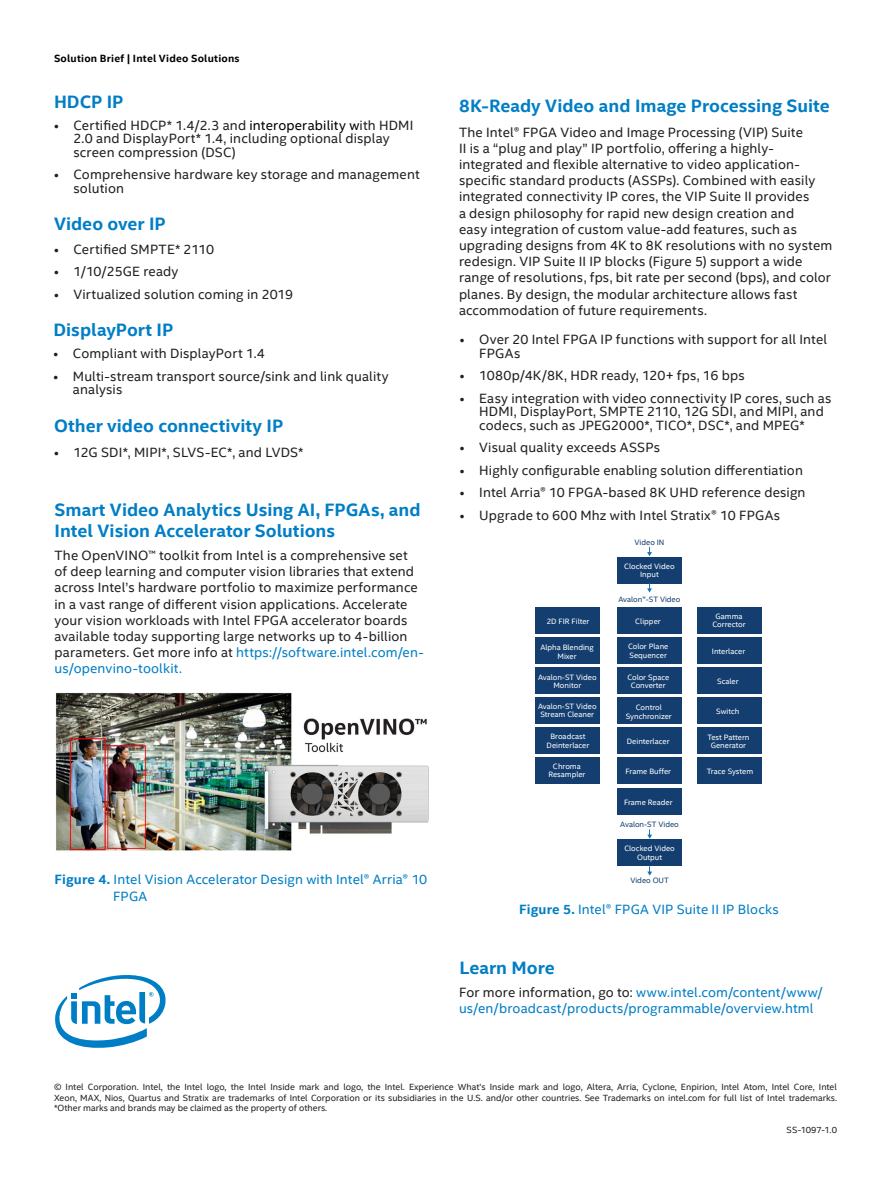
<style>
.page{position:relative;width:891px;height:1188px;background:#fff}
.page>*{position:absolute;margin:0;border:0;box-sizing:border-box;transform-origin:0 0}
._5_Header_1{font:700 18px/21.6px "Intel Clear";color:#007ec5}
.MainCopy___Caption{font:700 18px "Intel Clear";letter-spacing:.005em;color:#007ec5}
.MainCopy___Caption-2{font:13.5px/16.2px "Intel Clear";letter-spacing:.01em;color:#231f20}
._4_body_copy{font:13.5px/13.5px "Intel Clear";letter-spacing:.01em;color:#231f20}
._4_body_copy-2{font:13.5px/16.2px "Intel Clear";letter-spacing:.01em;color:#007ec5}
.MainCopy___Caption-3{font:13.5px/16.5px "Intel Clear";letter-spacing:.01em;color:#007ec5}
.t1{font:700 10.5px "Intel Clear";letter-spacing:.02em;color:#000}
.Lgl6{font:9px/10.5px "Intel Clear";color:#231f20;text-align:justify}
.Lgl_-_Footnotes_and{font:9px "Intel Clear";letter-spacing:-.005em;color:#231f20}
.t2{font:7.8px/8.4px "Intel Clear";color:#fff;text-align:center}
.t3{font:7.8px "Intel Clear";color:#133f70}
.s1{color:#000}
.s2{color:#007ec5}
.s3{font-weight:700}
.s4{color:#231f20}
</style>
<div class="page">
<div style="left:536px;top:608px;width:64px;height:26px;background:#143e6f"></div>
<div style="left:536px;top:638px;width:64px;height:26px;background:#143e6f"></div>
<div style="left:536px;top:668px;width:64px;height:26px;background:#143e6f"></div>
<div style="left:536px;top:698px;width:64px;height:26px;background:#143e6f"></div>
<div style="left:536px;top:728px;width:64px;height:26px;background:#143e6f"></div>
<div style="left:536px;top:758px;width:64px;height:26px;background:#143e6f"></div>
<div style="left:617px;top:608px;width:64px;height:26px;background:#143e6f"></div>
<div style="left:617px;top:557px;width:65px;height:26px;background:#143e6f"></div>
<div style="left:617px;top:638px;width:64px;height:26px;background:#143e6f"></div>
<div style="left:617px;top:668px;width:64px;height:26px;background:#143e6f"></div>
<div style="left:617px;top:698px;width:64px;height:26px;background:#143e6f"></div>
<div style="left:617px;top:728px;width:64px;height:26px;background:#143e6f"></div>
<div style="left:617px;top:758px;width:64px;height:26px;background:#143e6f"></div>
<div style="left:617px;top:789px;width:64px;height:26px;background:#143e6f"></div>
<div style="left:618px;top:840px;width:64px;height:26px;background:#143e6f"></div>
<div style="left:697px;top:608px;width:65px;height:26px;background:#143e6f"></div>
<div style="left:697px;top:638px;width:65px;height:26px;background:#143e6f"></div>
<div style="left:697px;top:668px;width:65px;height:26px;background:#143e6f"></div>
<div style="left:697px;top:698px;width:65px;height:26px;background:#143e6f"></div>
<div style="left:697px;top:728px;width:65px;height:26px;background:#143e6f"></div>
<div style="left:697px;top:758px;width:65px;height:26px;background:#143e6f"></div>
<svg style="left:647px;top:547px;width:5px;height:9px"></svg>
<svg style="left:647px;top:583px;width:5px;height:10px"></svg>
<svg style="left:647px;top:829px;width:5px;height:10px"></svg>
<svg style="left:647px;top:866px;width:5px;height:10px"></svg>
<svg style="left:55px;top:975px;width:111px;height:73px"></svg>
<img style="left:56px;top:692px;width:373px;height:159px">
<p class="t1" style="left:54px;top:51px;width:187px">Solution Brief | Intel Video Solutions</p>
<p class="_5_Header_1" style="left:54px;top:90px;width:71px">HDCP IP</p>
<p class="_4_body_copy" style="left:74px;top:118px;width:341px;text-indent:-20px">• Certified HDCP* 1.4/2.3 and <span class="s1">interoperability w</span>ith HDMI<br>2.0 and DisplayPort* 1.4, including optional display screen compression (DSC)</p>
<p class="_4_body_copy" style="left:74px;top:167px;width:348px;text-indent:-20px">• Comprehensive hardware key storage and management solution</p>
<p class="_5_Header_1" style="left:54px;top:213px;width:113px">Video over IP</p>
<p class="_4_body_copy" style="left:54px;top:242px;width:162px">• Certified SMPTE* 2110</p>
<p class="_4_body_copy" style="left:54px;top:265px;width:126px">• 1/10/25GE ready</p>
<p class="_4_body_copy" style="left:54px;top:287px;width:241px">• Virtualized solution coming in 2019</p>
<p class="_5_Header_1" style="left:53px;top:318px;width:121px">DisplayPort IP</p>
<p class="_4_body_copy" style="left:53px;top:346px;width:213px">• Compliant with DisplayPort 1.4</p>
<p class="_4_body_copy" style="left:73px;top:369px;width:317px;text-indent:-20px">• Multi-stream transport source/sink and link quality analysis</p>
<p class="_5_Header_1" style="left:54px;top:415px;width:231px">Other video connectivity IP</p>
<p class="_4_body_copy" style="left:54px;top:446px;width:251px">• 12G SDI*, MIPI*, SLVS-EC*, and LVDS*</p>
<p class="_5_Header_1" style="left:55px;top:498px;width:368px">Smart Video Analytics Using AI, FPGAs, and<br>Intel Vision Accelerator Solutions</p>
<p class="MainCopy___Caption-2" style="left:55px;top:547px;width:371px">The OpenVINO™ toolkit from Intel is a comprehensive set<br>of deep learning and computer vision libraries that extend across Intel’s hardware portfolio to maximize performance in a vast range of different vision applications. Accelerate your vision workloads with Intel FPGA accelerator boards available today supporting large networks up to 4-billion parameters. Get more info at <span class="s2">https://software.intel.com/en&shy;us/openvino-toolkit.</span></p>
<p class="MainCopy___Caption-3" style="left:113px;top:871px;width:316px;text-indent:-58px"><span class="s3">Figure 4.</span> Intel Vision Accelerator Design with Intel® Arria® 10<br>FPGA</p>
<p class="_5_Header_1" style="left:459px;top:95px;width:372px">8K-Ready Video and Image Processing Suite</p>
<p class="MainCopy___Caption-2" style="left:459px;top:123px;width:375px">The Intel® FPGA Video and Image Processing (VIP) Suite<br>II is a “plug and play” IP portfolio, offering a highly&shy;integrated and flexible alternative to video application&shy;specific standard products (ASSPs). Combined with easily integrated connectivity IP cores, the VIP Suite II provides<br>a design philosophy for rapid new design creation and<br>easy integration of custom value-add features, such as upgrading designs from 4K to 8K resolutions with no system redesign. VIP Suite II IP blocks (Figure 5) support a wide range of resolutions, fps, bit rate per second (bps), and color planes. By design, the modular architecture allows fast accommodation of future requirements.</p>
<p class="_4_body_copy" style="left:479px;top:332px;width:349px;text-indent:-20px">• Over 20 Intel FPGA IP functions with support for all Intel<br>FPGAs</p>
<p class="_4_body_copy" style="left:460px;top:368px;width:286px">• 1080p/4K/8K, HDR ready, 120+ fps, 16 bps</p>
<p class="_4_body_copy" style="left:479px;top:391px;width:354px;text-indent:-20px">• Easy integration with video connectivity IP cores, such as<br>HDMI, DisplayPort, SMPTE 2110, 12G SDI, and MIPI, and codecs, such as JPEG2000*, TICO*, DSC*, and MPEG*</p>
<p class="_4_body_copy" style="left:460px;top:440px;width:202px">• Visual quality exceeds ASSPs</p>
<p class="_4_body_copy" style="left:460px;top:463px;width:345px">• Highly configurable enabling solution differentiation</p>
<p class="_4_body_copy" style="left:460px;top:485px;width:347px">• Intel Arria® 10 FPGA-based 8K UHD reference design</p>
<p class="_4_body_copy" style="left:460px;top:508px;width:322px">• Upgrade to 600 Mhz with Intel Stratix® 10 FPGAs</p>
<p class="t2" style="left:547px;top:617px;width:44px">2D FIR Filter</p>
<p class="t2" style="left:540px;top:643px;width:55px">Alpha Blending<br>Mixer</p>
<p class="t2" style="left:538px;top:673px;width:60px">Avalon-ST Video<br>Monitor</p>
<p class="t2" style="left:538px;top:702px;width:60px">Avalon-ST Video<br>Stream Cleaner</p>
<p class="t2" style="left:547px;top:732px;width:44px">Broadcast<br>Deinterlacer</p>
<p class="t2" style="left:548px;top:762px;width:39px">Chroma<br>Resampler</p>
<p class="t3" style="left:635px;top:536px;width:31px">Video IN</p>
<p class="t2" style="left:624px;top:562px;width:52px">Clocked Video<br>Input</p>
<p class="t3" style="left:619px;top:594px;width:63px">Avalon®-ST Video</p>
<p class="t2" style="left:635px;top:617px;width:27px">Clipper</p>
<p class="t2" style="left:628px;top:642px;width:42px;text-align:left">Color Plane<br>Sequencer</p>
<p class="t2" style="left:627px;top:673px;width:43px">Color Space<br>Converter</p>
<p class="t2" style="left:626px;top:703px;width:47px">Control<br>Synchronizer</p>
<p class="t2" style="left:627px;top:736px;width:44px">Deinterlacer</p>
<p class="t2" style="left:626px;top:767px;width:47px">Frame Buffer</p>
<p class="t2" style="left:624px;top:798px;width:50px">Frame Reader</p>
<p class="t3" style="left:620px;top:819px;width:60px">Avalon-ST Video</p>
<p class="t2" style="left:624px;top:844px;width:52px">Clocked Video<br>Output</p>
<p class="t3" style="left:630px;top:875px;width:40px">Video OUT</p>
<p class="t2" style="left:713px;top:612px;width:35px">Gamma<br>Corrector</p>
<p class="t2" style="left:712px;top:646px;width:35px">Interlacer</p>
<p class="t2" style="left:717px;top:677px;width:23px">Scaler</p>
<p class="t2" style="left:716px;top:707px;width:25px">Switch</p>
<p class="t2" style="left:707px;top:732px;width:44px">Test Pattern<br>Generator</p>
<p class="t2" style="left:707px;top:767px;width:48px">Trace System</p>
<p class="MainCopy___Caption-3" style="left:519px;top:901px;width:261px"><span class="s3">Figure 5.</span> Intel® FPGA VIP Suite II IP Blocks</p>
<p class="MainCopy___Caption" style="left:460px;top:955px;width:97px">Learn More</p>
<p class="_4_body_copy-2" style="left:459px;top:984px;width:365px"><span class="s4">For more information, go to:</span> www.intel.com/content/www/ us/en/broadcast/products/programmable/overview.html</p>
<p class="Lgl6" style="left:54px;top:1082px;width:785px">© Intel Corporation. Intel, the Intel logo, the Intel Inside mark and logo, the Intel. Experience What’s Inside mark and logo, Altera, Arria, Cyclone, Enpirion, Intel Atom, Intel Core, Intel Xeon, MAX, Nios, Quartus and Stratix are trademarks of Intel Corporation or its subsidiaries in the U.S. and/or other countries. See Trademarks on intel.com for full list of Intel trademarks. *Other marks and brands may be claimed as the property of others.</p>
<p class="Lgl_-_Footnotes_and" style="left:787px;top:1124px;width:52px">SS-1097-1.0</p>
</div>
